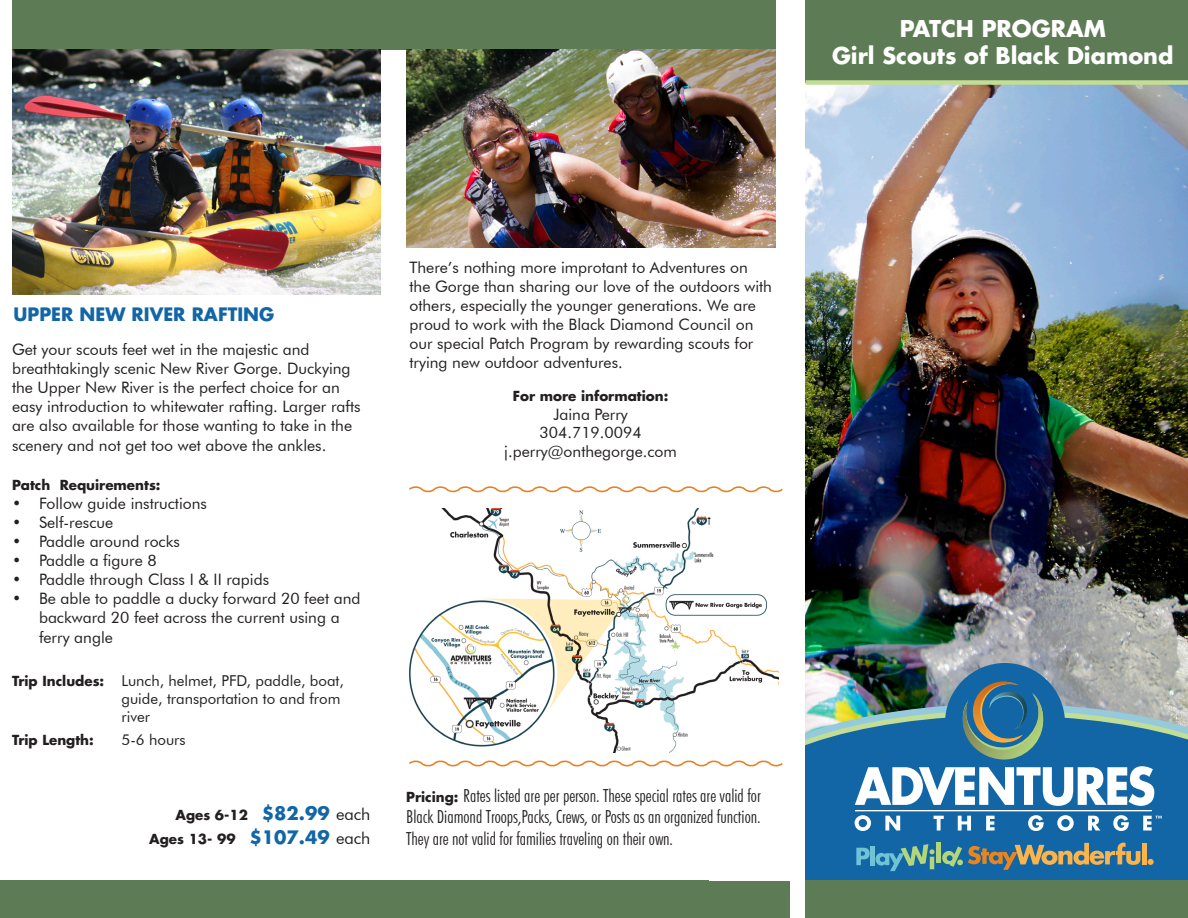
<style>
.page{position:relative;width:1188px;height:918px;background:#fff}
.page>*{position:absolute;margin:0;border:0;box-sizing:border-box;transform-origin:0 0}
.t1{font:700 22.5px "Futura Std";color:#fff}
.t2{font:300 condensed 18px/21.6px "Futura BT";color:#231f20;text-align:justify}
.t3{font:700 18px "Futura Std";color:#1266a6}
.t4{font:15.75px/19px "Futura BT";color:#231f20}
.t5{font:15px/18px "Futura BT";color:#231f20}
.t6{font:700 13.5px "Futura Std";color:#231f20}
.s1{font-size:18px;color:#1266a6}
.s2{font-family:"Futura BT";font-weight:400;font-size:16.5px}
.s3{font-family:"Futura Std";font-weight:700;font-stretch:normal;font-size:13.5px}
</style>
<div class="page">
<img style="left:806px;top:85px;width:382px;height:619px">
<div style="left:12px;top:0;width:763px;height:50px;background:#5d7b54"></div>
<div style="left:806px;top:0;width:382px;height:82px;background:#5d7b54"></div>
<svg style="left:805px;top:715px;width:383px;height:189px;background:#347caa"></svg>
<div style="left:0;top:880px;width:790px;height:38px;background:#5d7b54"></div>
<div style="left:790px;top:825px;width:398px;height:55px;background:#1266a6"></div>
<div style="left:710px;top:675px;width:96px;height:205px;background:#fff"></div>
<div style="left:945px;top:663px;width:120px;height:120px;background:#1266a6;border-radius:50%"></div>
<svg style="left:855px;top:675px;width:307px;height:156px"></svg>
<hr style="left:1142px;top:843px;width:4px;height:21px;background:#fbb44c">
<svg style="left:1148px;top:859px;width:6px;height:6px"></svg>
<svg style="left:856px;top:844px;width:79px;height:27px"></svg>
<hr style="left:936px;top:842px;width:4px;height:20px;background:#b3d67b">
<svg style="left:942px;top:843px;width:198px;height:27px"></svg>
<div style="left:806px;top:80px;width:382px;height:5px;background:#c2dd95"></div>
<img style="left:12px;top:50px;width:369px;height:244px">
<img style="left:406px;top:50px;width:369px;height:198px">
<img style="left:410px;top:508px;width:369px;height:245px">
<svg style="left:409px;top:486px;width:374px;height:7px"></svg>
<svg style="left:409px;top:760px;width:374px;height:7px"></svg>
<div style="left:806px;top:880px;width:382px;height:38px;background:#5d7b54"></div>
<p class="t1" style="left:900px;top:14px;width:208px">PATCH PROGRAM</p>
<p class="t1" style="left:832px;top:41px;width:343px">Girl Scouts of Black Diamond</p>
<p class="t3" style="left:14px;top:302px;width:262px">UPPER NEW RIVER RAFTING</p>
<p class="t4" style="left:12px;top:340px;width:350px">Get your scouts feet wet in the majestic and breathtakingly scenic New River Gorge. Duckying the Upper New River is the perfect choice for an easy introduction to whitewater rafting. Larger rafts are also available for those wanting to take in the scenery and not get too wet above the ankles.</p>
<p class="t6" style="left:12px;top:476px;width:150px">Patch Requirements:</p>
<p class="t4" style="left:12px;top:494px;width:197px">• Follow guide instructions</p>
<p class="t4" style="left:12px;top:513px;width:103px">• Self-rescue</p>
<p class="t4" style="left:12px;top:532px;width:169px">• Paddle around rocks</p>
<p class="t4" style="left:12px;top:551px;width:146px">• Paddle a figure 8</p>
<p class="t4" style="left:12px;top:570px;width:259px">• Paddle through Class I &amp; II rapids</p>
<p class="t4" style="left:39px;top:588px;width:323px;text-indent:-27px">• Be able to paddle a ducky forward 20 feet and backward 20 feet across the current using a ferry angle</p>
<p class="t6" style="left:12px;top:672px;width:94px">Trip Includes:</p>
<p class="t5" style="left:122px;top:671px;width:224px">Lunch, helmet, PFD, paddle, boat, guide, transportation to and from river</p>
<p class="t6" style="left:12px;top:731px;width:83px">Trip Length:</p>
<p class="t5" style="left:122px;top:731px;width:66px">5-6 hours</p>
<p class="t6" style="left:176px;top:806px;width:196px">Ages 6-12 <span class="s1">$82.99</span> <span class="s2">each</span></p>
<p class="t6" style="left:149px;top:830px;width:223px">Ages 13- 99 <span class="s1">$107.49</span> <span class="s2">each</span></p>
<p class="t4" style="left:410px;top:258px;width:364px">There’s nothing more improtant to Adventures on the Gorge than sharing our love of the outdoors with others, especially the younger generations. We are proud to work with the Black Diamond Council on our special Patch Program by rewarding scouts for trying new outdoor adventures.</p>
<p class="t6" style="left:513px;top:387px;width:157px">For more information:</p>
<p class="t4" style="left:553px;top:404px;width:76px">Jaina Perry</p>
<p class="t4" style="left:540px;top:423px;width:104px">304.719.0094</p>
<p class="t4" style="left:504px;top:442px;width:174px">j.perry@onthegorge.com</p>
<p class="t2" style="left:406px;top:784px;width:356px"><span class="s3">Pricing:</span> Rates listed are per person. These special rates are valid for Black Diamond Troops,Packs, Crews, or Posts as an organized function.<br>They are not valid for families traveling on their own.</p>
</div>
